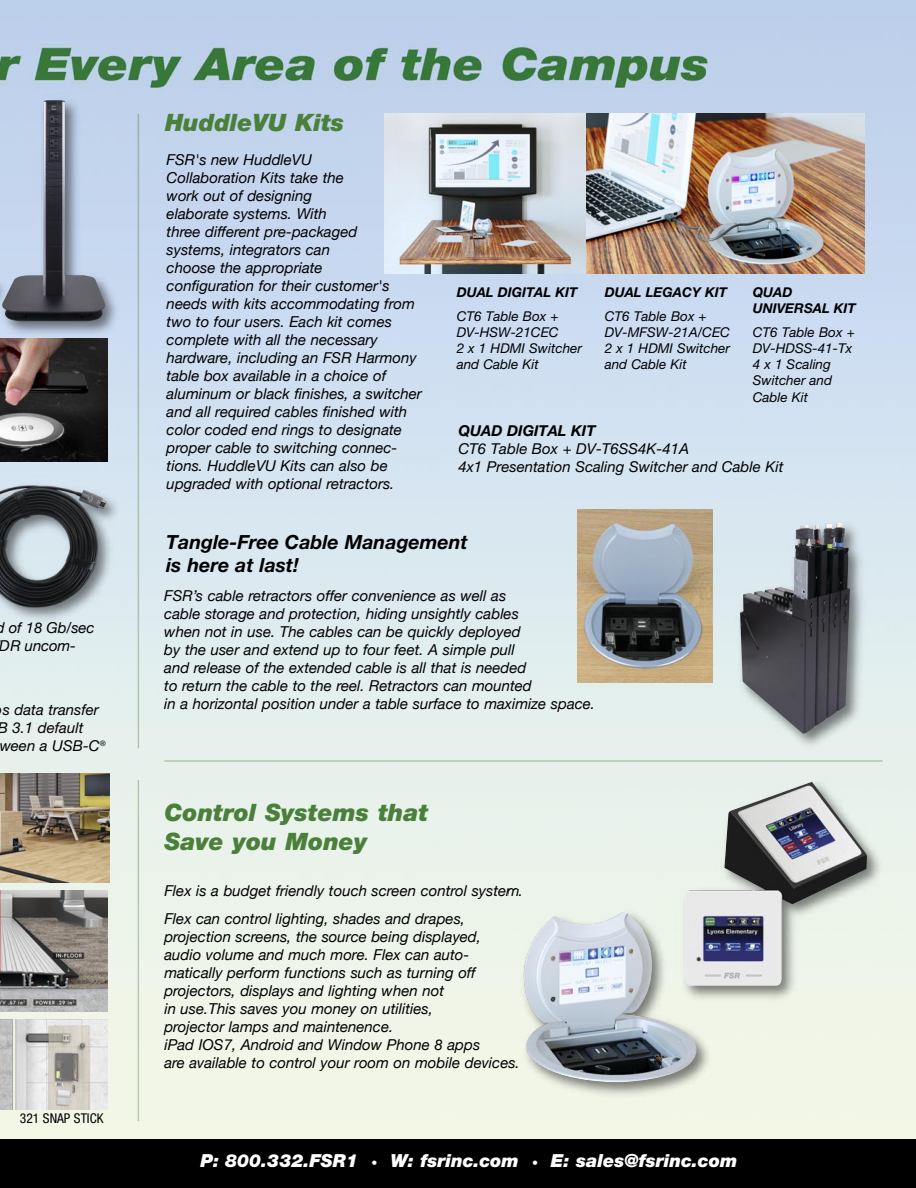
<style>
.page{position:relative;width:916px;height:1188px;background:#fff}
.page>*{position:absolute;margin:0;border:0;box-sizing:border-box;transform-origin:0 0}
.t1{font:italic 900 24px "Helvetica Neue LT Std";color:#4a803a}
.t2{font:italic 700 19.5px "Helvetica Neue LT Std";color:#000}
.t3{font:italic 900 18px "Helvetica Neue LT Std";color:#fff}
.t4{font:italic 15px/18px "Helvetica Neue";color:#000}
.t5{font:italic 15px/18px "Helvetica Neue LT Std";color:#000}
.t6{font:italic 700 15px "Helvetica Neue LT Std";color:#000}
.t7{font:italic 13.5px/16.2px "Helvetica Neue LT Std";color:#000}
.t8{font:italic 700 13.5px "Helvetica Neue LT Std";color:#000}
.t9{font:condensed 13.5px "Helvetica Neue LT Std";color:#000}
</style>
<div class="page">
<div style="left:0;top:0;width:916px;height:1188px;background:linear-gradient(to bottom,#b7cce9,#fdffed)"></div>
<div style="left:0;top:1139px;width:916px;height:49px;background:#000"></div>
<hr style="left:138px;top:780px;width:1px;height:341px;background:#b2caab">
<hr style="left:138px;top:114px;width:1px;height:634px;background:#a5c2af">
<img style="left:664px;top:763px;width:238px;height:253px">
<img style="left:685px;top:782px;width:182px;height:204px">
<hr style="left:164px;top:760px;width:719px;height:2px;background:#bdd2bc">
<img style="left:577px;top:510px;width:136px;height:172px">
<img style="left:714px;top:505px;width:174px;height:252px">
<img style="left:740px;top:523px;width:110px;height:211px">
<img style="left:0;top:343px;width:107px;height:118px">
<img style="left:586px;top:113px;width:278px;height:160px">
<img style="left:509px;top:889px;width:211px;height:230px">
<img style="left:523px;top:912px;width:174px;height:171px">
<img style="left:384px;top:113px;width:202px;height:160px">
<img style="left:0;top:773px;width:109px;height:109px">
<img style="left:0;top:890px;width:108px;height:122px">
<img style="left:0;top:92px;width:141px;height:251px">
<img style="left:36px;top:100px;width:69px;height:221px">
<img style="left:0;top:85px;width:36px;height:252px">
<img style="left:0;top:1019px;width:108px;height:91px">
<img style="left:0;top:473px;width:128px;height:158px">
<img style="left:0;top:481px;width:109px;height:129px">
<p class="t4" style="left:-4px;top:618px;width:100px">d of 18 Gb/sec<br>DR uncom-</p>
<p class="t5" style="left:-2px;top:702px;width:110px;text-indent:5px">s data transfer<br>B 3.1 default ween a USB-C<sup>®</sup></p>
<p class="t9" style="left:20px;top:1111px;width:85px">321 SNAP STICK</p>
<p class="t1" style="left:165px;top:114px;width:181px">HuddleVU Kits</p>
<p class="t4" style="left:167px;top:150px;width:179px">FSR's new HuddleVU<br>Collaboration Kits take the work out of designing</p>
<p class="t4" style="left:167px;top:204px;width:162px">elaborate systems. With</p>
<p class="t4" style="left:167px;top:222px;width:192px">three different pre-packaged systems, integrators can choose the appropriate</p>
<p class="t4" style="left:167px;top:276px;width:250px">configuration for their customer's needs with kits accommodating from two to four users. Each kit comes complete with all the necessary</p>
<p class="t4" style="left:167px;top:348px;width:252px">hardware, including an FSR Harmony table box available in a choice of</p>
<p class="t4" style="left:167px;top:384px;width:257px">aluminum or black finishes, a switcher and all required cables finished with color coded end rings to designate proper cable to switching connec&shy;tions. HuddleVU Kits can also be upgraded with optional retractors.</p>
<p class="t8" style="left:457px;top:285px;width:122px">DUAL DIGITAL KIT</p>
<p class="t7" style="left:457px;top:309px;width:103px">CT6 Table Box +</p>
<p class="t7" style="left:457px;top:325px;width:104px">DV-HSW-21CEC</p>
<p class="t7" style="left:457px;top:341px;width:127px">2 x 1 HDMI Switcher</p>
<p class="t7" style="left:457px;top:358px;width:84px">and Cable Kit</p>
<p class="t8" style="left:605px;top:285px;width:124px">DUAL LEGACY KIT</p>
<p class="t7" style="left:605px;top:309px;width:103px">CT6 Table Box +</p>
<p class="t7" style="left:605px;top:325px;width:127px">DV-MFSW-21A/CEC<br>2 x 1 HDMI Switcher</p>
<p class="t7" style="left:605px;top:358px;width:84px">and Cable Kit</p>
<p class="t8" style="left:753px;top:285px;width:41px">QUAD</p>
<p class="t8" style="left:753px;top:301px;width:105px">UNIVERSAL KIT</p>
<p class="t7" style="left:753px;top:325px;width:103px">CT6 Table Box +</p>
<p class="t7" style="left:753px;top:341px;width:101px">DV-HDSS-41-Tx</p>
<p class="t7" style="left:753px;top:358px;width:81px">4 x 1 Scaling<br>Switcher and</p>
<p class="t7" style="left:753px;top:390px;width:57px">Cable Kit</p>
<p class="t6" style="left:458px;top:422px;width:139px">QUAD DIGITAL KIT</p>
<p class="t5" style="left:458px;top:442px;width:232px">CT6 Table Box + DV-T6SS4K-41A</p>
<p class="t5" style="left:458px;top:460px;width:327px">4x1 Presentation Scaling Switcher and Cable Kit</p>
<p class="t2" style="left:166px;top:531px;width:303px">Tangle-Free Cable Management</p>
<p class="t2" style="left:166px;top:554px;width:134px">is here at last!</p>
<p class="t4" style="left:164px;top:587px;width:343px">FSR’s cable retractors offer convenience as well as</p>
<p class="t4" style="left:164px;top:605px;width:356px">cable storage and protection, hiding unsightly cables</p>
<p class="t4" style="left:164px;top:623px;width:358px">when not in use. The cables can be quickly deployed</p>
<p class="t4" style="left:164px;top:641px;width:352px">by the user and extend up to four feet. A simple pull</p>
<p class="t4" style="left:164px;top:659px;width:364px">and release of the extended cable is all that is needed</p>
<p class="t4" style="left:164px;top:677px;width:369px">to return the cable to the reel. Retractors can mounted</p>
<p class="t4" style="left:164px;top:695px;width:432px">in a horizontal position under a table surface to maximize space.</p>
<p class="t1" style="left:164px;top:804px;width:265px">Control Systems that</p>
<p class="t1" style="left:164px;top:833px;width:205px">Save you Money</p>
<p class="t4" style="left:164px;top:881px;width:360px">Flex is a budget friendly touch screen control system.</p>
<p class="t4" style="left:164px;top:910px;width:302px">Flex can control lighting, shades and drapes,</p>
<p class="t4" style="left:164px;top:928px;width:318px">projection screens, the source being displayed,</p>
<p class="t4" style="left:164px;top:946px;width:306px">audio volume and much more. Flex can auto-</p>
<p class="t4" style="left:164px;top:964px;width:313px">matically perform functions such as turning off</p>
<p class="t4" style="left:164px;top:982px;width:281px">projectors, displays and lighting when not</p>
<p class="t4" style="left:164px;top:1000px;width:270px">in use.This saves you money on utilities,</p>
<p class="t4" style="left:164px;top:1018px;width:230px">projector lamps and maintenence.</p>
<p class="t4" style="left:164px;top:1036px;width:317px">iPad IOS7, Android and Window Phone 8 apps</p>
<p class="t4" style="left:164px;top:1054px;width:357px">are available to control your room on mobile devices.</p>
<p class="t3" style="left:200px;top:1154px;width:538px">P: 800.332.FSR1 · W: fsrinc.com · E: sales@fsrinc.com</p>
</div>
